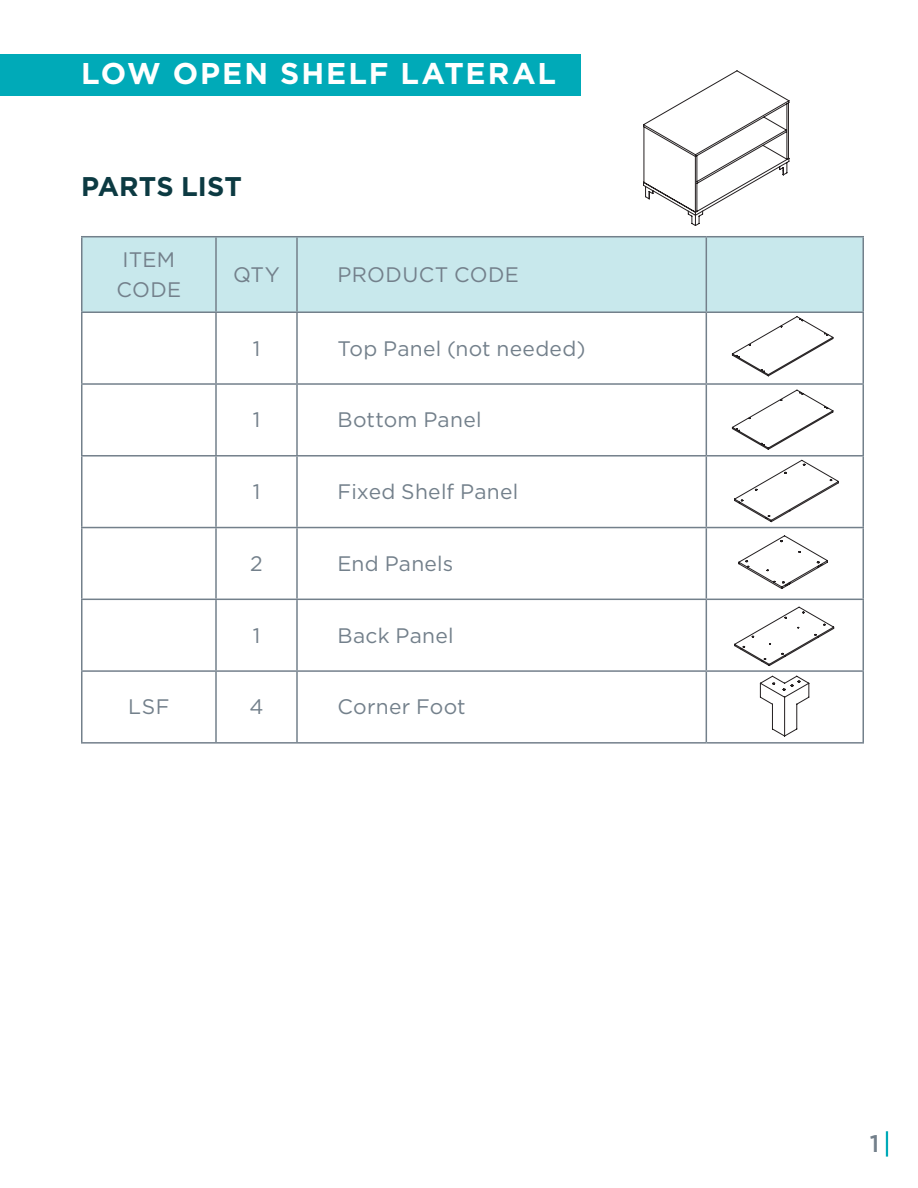
<style>
.page{position:relative;width:918px;height:1188px;background:#fff}
.page>*{position:absolute;margin:0;border:0;box-sizing:border-box;transform-origin:0 0}
.t1{font:700 30px "Gotham";letter-spacing:.065em;color:#fff}
.t2{font:700 27px "Gotham";letter-spacing:.005em;color:#0c3a42}
.t3{font:500 24px "Gotham";color:#73808b}
.t4{font:21px/30px "Gotham";letter-spacing:.015em;color:#73808b}
</style>
<div class="page">
<svg style="left:643px;top:71px;width:146px;height:155px"></svg>
<div style="left:0;top:54px;width:580px;height:42px;background:#00aab8"></div>
<div style="left:82px;top:237px;width:780px;height:74px;background:#c8e8ec"></div>
<hr style="left:81px;top:236px;width:135px;height:1px;background:#73808b">
<hr style="left:81px;top:237px;width:1px;height:74px;background:#73808b">
<hr style="left:216px;top:236px;width:81px;height:1px;background:#73808b">
<hr style="left:215px;top:237px;width:2px;height:74px;background:#73808b">
<hr style="left:81px;top:311px;width:135px;height:2px;background:#73808b">
<hr style="left:216px;top:311px;width:81px;height:2px;background:#73808b">
<hr style="left:297px;top:236px;width:409px;height:1px;background:#73808b">
<hr style="left:296px;top:237px;width:2px;height:74px;background:#73808b">
<hr style="left:706px;top:236px;width:158px;height:1px;background:#73808b">
<hr style="left:706px;top:237px;width:1px;height:74px;background:#73808b">
<hr style="left:862px;top:237px;width:2px;height:74px;background:#73808b">
<hr style="left:297px;top:311px;width:409px;height:2px;background:#73808b">
<hr style="left:706px;top:311px;width:158px;height:2px;background:#73808b">
<hr style="left:81px;top:313px;width:1px;height:70px;background:#73808b">
<hr style="left:215px;top:313px;width:2px;height:70px;background:#73808b">
<hr style="left:296px;top:313px;width:2px;height:70px;background:#73808b">
<hr style="left:706px;top:313px;width:1px;height:70px;background:#73808b">
<hr style="left:862px;top:313px;width:2px;height:70px;background:#73808b">
<hr style="left:81px;top:383px;width:135px;height:2px;background:#73808b">
<hr style="left:81px;top:385px;width:1px;height:70px;background:#73808b">
<hr style="left:216px;top:383px;width:81px;height:2px;background:#73808b">
<hr style="left:215px;top:385px;width:2px;height:70px;background:#73808b">
<hr style="left:297px;top:383px;width:409px;height:2px;background:#73808b">
<hr style="left:296px;top:385px;width:2px;height:70px;background:#73808b">
<hr style="left:706px;top:383px;width:158px;height:2px;background:#73808b">
<hr style="left:706px;top:385px;width:1px;height:70px;background:#73808b">
<hr style="left:862px;top:385px;width:2px;height:70px;background:#73808b">
<hr style="left:81px;top:455px;width:135px;height:2px;background:#73808b">
<hr style="left:81px;top:457px;width:1px;height:70px;background:#73808b">
<hr style="left:216px;top:455px;width:81px;height:2px;background:#73808b">
<hr style="left:215px;top:457px;width:2px;height:70px;background:#73808b">
<hr style="left:297px;top:455px;width:409px;height:2px;background:#73808b">
<hr style="left:296px;top:457px;width:2px;height:70px;background:#73808b">
<hr style="left:706px;top:455px;width:158px;height:2px;background:#73808b">
<hr style="left:706px;top:457px;width:1px;height:70px;background:#73808b">
<hr style="left:862px;top:457px;width:2px;height:70px;background:#73808b">
<hr style="left:81px;top:527px;width:135px;height:1px;background:#73808b">
<hr style="left:81px;top:528px;width:1px;height:71px;background:#73808b">
<hr style="left:216px;top:527px;width:81px;height:1px;background:#73808b">
<hr style="left:215px;top:528px;width:2px;height:71px;background:#73808b">
<hr style="left:297px;top:527px;width:409px;height:1px;background:#73808b">
<hr style="left:296px;top:528px;width:2px;height:71px;background:#73808b">
<hr style="left:706px;top:527px;width:158px;height:1px;background:#73808b">
<hr style="left:706px;top:528px;width:1px;height:71px;background:#73808b">
<hr style="left:862px;top:528px;width:2px;height:71px;background:#73808b">
<hr style="left:81px;top:599px;width:135px;height:1px;background:#73808b">
<hr style="left:81px;top:600px;width:1px;height:70px;background:#73808b">
<hr style="left:216px;top:599px;width:81px;height:1px;background:#73808b">
<hr style="left:215px;top:600px;width:2px;height:70px;background:#73808b">
<hr style="left:297px;top:599px;width:409px;height:1px;background:#73808b">
<hr style="left:296px;top:600px;width:2px;height:70px;background:#73808b">
<hr style="left:706px;top:599px;width:158px;height:1px;background:#73808b">
<hr style="left:706px;top:600px;width:1px;height:70px;background:#73808b">
<hr style="left:862px;top:600px;width:2px;height:70px;background:#73808b">
<hr style="left:81px;top:670px;width:135px;height:2px;background:#73808b">
<hr style="left:81px;top:672px;width:1px;height:70px;background:#73808b">
<hr style="left:216px;top:670px;width:81px;height:2px;background:#73808b">
<hr style="left:215px;top:672px;width:2px;height:70px;background:#73808b">
<hr style="left:297px;top:670px;width:409px;height:2px;background:#73808b">
<hr style="left:296px;top:672px;width:2px;height:70px;background:#73808b">
<hr style="left:706px;top:670px;width:158px;height:2px;background:#73808b">
<hr style="left:706px;top:672px;width:1px;height:70px;background:#73808b">
<hr style="left:862px;top:672px;width:2px;height:70px;background:#73808b">
<hr style="left:81px;top:742px;width:135px;height:2px;background:#73808b">
<hr style="left:216px;top:742px;width:81px;height:2px;background:#73808b">
<hr style="left:297px;top:742px;width:409px;height:2px;background:#73808b">
<hr style="left:706px;top:742px;width:158px;height:2px;background:#73808b">
<svg style="left:732px;top:316px;width:101px;height:60px"></svg>
<svg style="left:732px;top:390px;width:101px;height:60px"></svg>
<svg style="left:734px;top:460px;width:105px;height:62px"></svg>
<svg style="left:738px;top:535px;width:90px;height:54px"></svg>
<svg style="left:734px;top:607px;width:100px;height:59px"></svg>
<svg style="left:760px;top:676px;width:49px;height:60px"></svg>
<hr style="left:886px;top:1131px;width:2px;height:26px;background:#00aab8">
<h1 class="t1" style="left:81px;top:56px;width:477px">LOW OPEN SHELF LATERAL</h1>
<p class="t2" style="left:81px;top:171px;width:163px">PARTS LIST</p>
<p class="t4" style="left:117px;top:244px;width:66px">ITEM<br>CODE</p>
<p class="t4" style="left:233px;top:259px;width:48px">QTY</p>
<p class="t4" style="left:338px;top:259px;width:183px">PRODUCT CODE</p>
<p class="t4" style="left:253px;top:333px;width:9px">1</p>
<p class="t4" style="left:338px;top:333px;width:250px">Top Panel (not needed)</p>
<p class="t4" style="left:253px;top:404px;width:9px">1</p>
<p class="t4" style="left:338px;top:404px;width:146px">Bottom Panel</p>
<p class="t4" style="left:253px;top:476px;width:9px">1</p>
<p class="t4" style="left:338px;top:476px;width:182px">Fixed Shelf Panel</p>
<p class="t4" style="left:250px;top:548px;width:14px">2</p>
<p class="t4" style="left:338px;top:548px;width:117px">End Panels</p>
<p class="t4" style="left:253px;top:620px;width:9px">1</p>
<p class="t4" style="left:338px;top:620px;width:118px">Back Panel</p>
<p class="t4" style="left:128px;top:692px;width:43px">LSF</p>
<p class="t4" style="left:249px;top:692px;width:16px">4</p>
<p class="t4" style="left:338px;top:692px;width:130px">Corner Foot</p>
<p class="t3" style="left:870px;top:1130px;width:11px">1</p>
</div>
